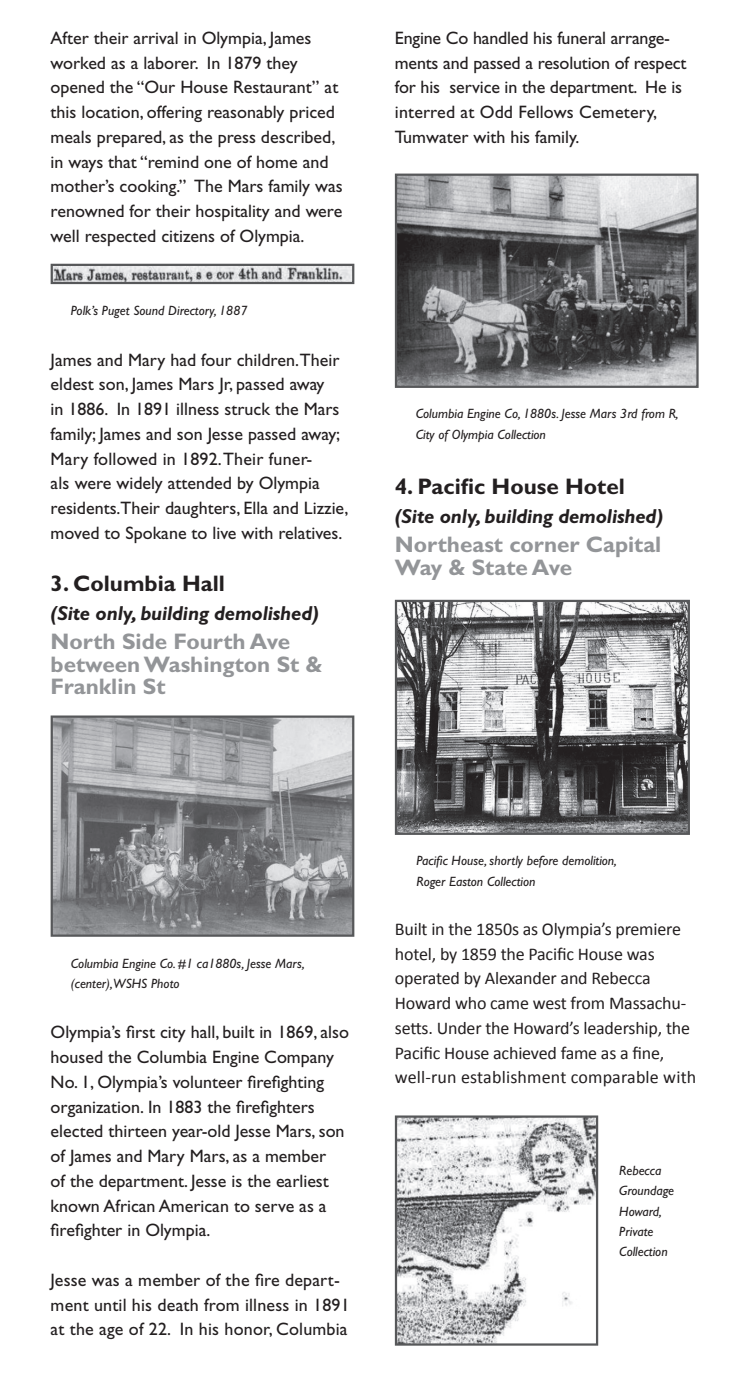
<style>
.page{position:relative;width:729px;height:1377px;background:#fff}
.page>*{position:absolute;margin:0;border:0;box-sizing:border-box;transform-origin:0 0}
.t1{font:700 22.5px/22.5px "Gill Sans";color:#939598}
.t2{font:700 22.5px "Gill Sans";color:#231f20}
.t3{font:italic 700 20.25px "Gill Sans";letter-spacing:-.01em;color:#231f20}
.t4{font:18px/24.8px "Gill Sans";color:#231f20}
.t5{font:18px/24.8px "Calibri";letter-spacing:-.01em;color:#231f20}
.t6{font:italic 13.5px/20.2px "Gill Sans";color:#231f20}
</style>
<div class="page">
<img style="left:54px;top:267px;width:297px;height:14px">
<div style="left:51px;top:264px;width:303px;height:20px;border:2px solid #57585a"></div>
<img style="left:54px;top:719px;width:297px;height:215px">
<div style="left:51px;top:716px;width:303px;height:221px;border:2px solid #57585a"></div>
<img style="left:398px;top:177px;width:298px;height:208px">
<div style="left:395px;top:174px;width:304px;height:214px;border:2px solid #57585a"></div>
<img style="left:398px;top:603px;width:289px;height:229px">
<div style="left:395px;top:600px;width:295px;height:235px;border:2px solid #57585a"></div>
<img style="left:398px;top:1118px;width:197px;height:225px">
<div style="left:395px;top:1115px;width:203px;height:231px;border:2px solid #57585a"></div>
<p class="t4" style="left:51px;top:26px;width:294px">After their arrival in Olympia, James worked as a laborer. In 1879 they opened the “Our House Restaurant” at this location, offering reasonably priced meals prepared, as the press described, in ways that “remind one of home and mother’s cooking.” The Mars family was renowned for their hospitality and were well respected citizens of Olympia.</p>
<p class="t6" style="left:71px;top:301px;width:178px">Polk’s Puget Sound Directory, 1887</p>
<p class="t4" style="left:51px;top:347px;width:299px">James and Mary had four children.Their eldest son, James Mars Jr, passed away<br>in 1886. In 1891 illness struck the Mars family; James and son Jesse passed away; Mary followed in 1892. Their funer-<br>als were widely attended by Olympia residents.Their daughters, Ella and Lizzie, moved to Spokane to live with relatives.</p>
<p class="t2" style="left:51px;top:570px;width:176px">3. Columbia Hall</p>
<p class="t3" style="left:51px;top:601px;width:270px">(Site only, building demolished)</p>
<p class="t1" style="left:51px;top:630px;width:273px">North Side Fourth Ave between Washington St &amp;<br>Franklin St</p>
<p class="t4" style="left:395px;top:26px;width:293px">Engine Co handled his funeral arrange&shy;ments and passed a resolution of respect for his service in the department. He is interred at Odd Fellows Cemetery, Tumwater with his family.</p>
<p class="t6" style="left:416px;top:404px;width:264px">Columbia Engine Co, 1880s. Jesse Mars 3rd from R,<br>City of Olympia Collection</p>
<p class="t2" style="left:395px;top:473px;width:232px">4. Pacific House Hotel</p>
<p class="t3" style="left:395px;top:505px;width:270px">(Site only, building demolished)</p>
<p class="t1" style="left:395px;top:533px;width:268px">Northeast corner Capital<br>Way &amp; State Ave</p>
<p class="t6" style="left:71px;top:953px;width:236px">Columbia Engine Co. #1 ca1880s, Jesse Mars, (center),WSHS Photo</p>
<p class="t4" style="left:51px;top:1020px;width:300px">Olympia’s first city hall, built in 1869, also housed the Columbia Engine Company No. 1, Olympia’s volunteer firefighting organization. In 1883 the firefighters elected thirteen year-old Jesse Mars, son of James and Mary Mars, as a member<br>of the department. Jesse is the earliest known African American to serve as a firefighter in Olympia.</p>
<p class="t4" style="left:51px;top:1268px;width:301px">Jesse was a member of the fire depart&shy;ment until his death from illness in 1891 at the age of 22. In his honor, Columbia</p>
<p class="t6" style="left:417px;top:851px;width:202px">Pacific House, shortly before demolition,<br>Roger Easton Collection</p>
<p class="t5" style="left:395px;top:916px;width:303px">Built in the 1850s as Olympia’s premiere hotel, by 1859 the Pacific House was operated by Alexander and Rebecca Howard who came west from Massachu&shy;setts. Under the Howard’s leadership, the Pacific House achieved fame as a fine, well-run establishment comparable with</p>
<p class="t6" style="left:619px;top:1161px;width:56px">Rebecca<br>Groundage<br>Howard,<br>Private<br>Collection</p>
</div>
